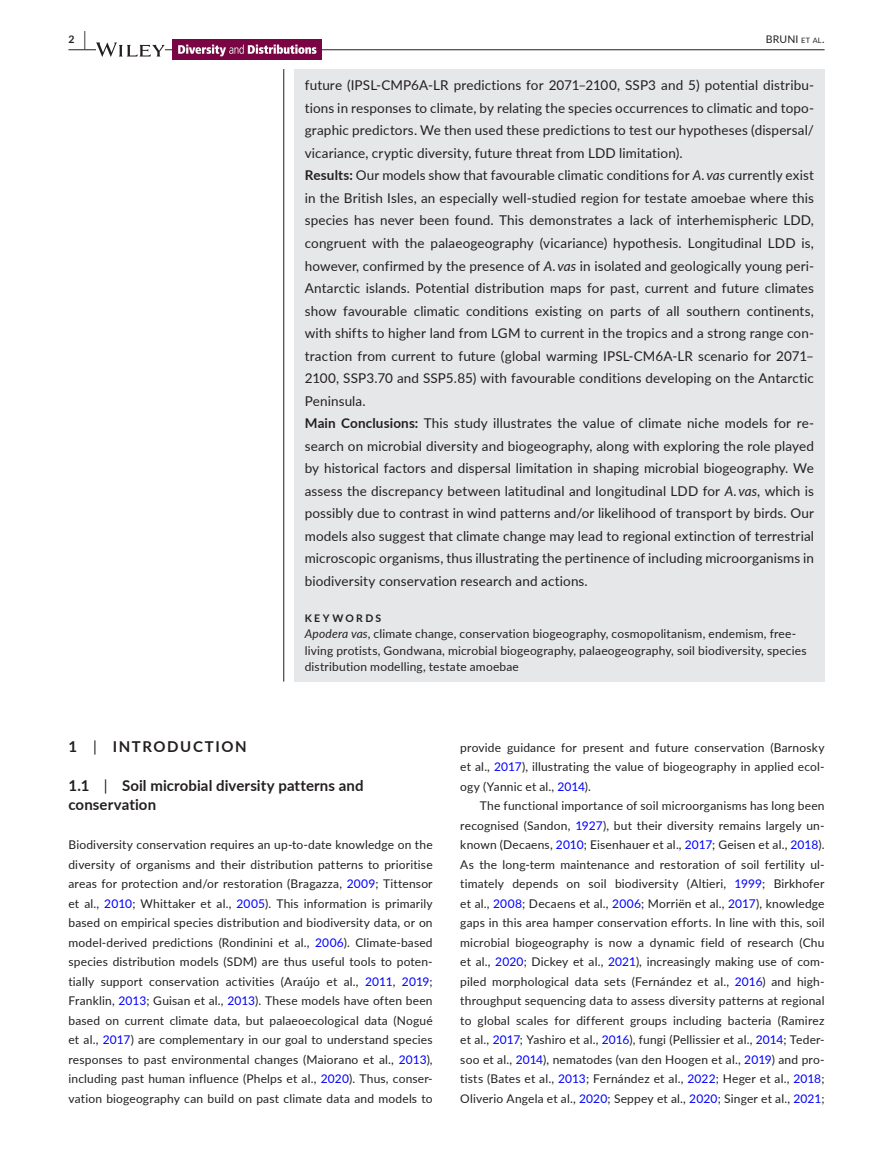
<style>
.page{position:relative;width:893px;height:1174px;background:#fff}
.page>*{position:absolute;margin:0;border:0;box-sizing:border-box;transform-origin:0 0}
.t1{font:700 15px/19.5px "Lato";letter-spacing:.01em;color:#231f20}
.t2{font:700 15px "Lato";letter-spacing:.105em;color:#231f20}
.t3{font:13.5px/22.5px "Lato";letter-spacing:.01em;color:#231f20}
.t4{font:12px/19.5px "Lato";letter-spacing:.015em;color:#231f20;text-align:justify}
.t5{font:700 10.5px "Lato";letter-spacing:.22em;color:#231f20}
.t6{font:10.5px "Lato";letter-spacing:.02em;color:#231f20}
.s1{font-size:19.5px}
.s2{font-size:7.35px}
.s3{font-weight:700}
.s4{font-style:italic}
.s5{font-weight:400}
.s6{color:#00f}
</style>
<div class="page">
<hr style="left:68px;top:49px;width:756px;height:1px;background:#231f20">
<svg style="left:96px;top:42px;width:69px;height:15px"></svg>
<img style="left:172px;top:39px;width:149px;height:21px">
<div style="left:294px;top:69px;width:530px;height:612px;background:#e6e7e9"></div>
<hr style="left:283px;top:69px;width:1px;height:612px;background:#231f20">
<p class="t5" style="left:68px;top:31px;width:19px">2 <span class="s1">|</span></p>
<p class="t6" style="left:766px;top:31px;width:60px">BRUNI <span class="s2">et al</span>.</p>
<p class="t3" style="left:305px;top:74px;width:511px">future (IPSL-CMP6A-LR predictions for 2071–2100, SSP3 and 5) potential distribu&shy;tions in responses to climate, by relating the species occurrences to climatic and topo&shy;graphic predictors. We then used these predictions to test our hypotheses (dispersal/ vicariance, cryptic diversity, future threat from LDD limitation).<br><span class="s3">Results:</span> Our models show that favourable climatic conditions for <span class="s4">A. vas</span> currently exist in the British Isles, an especially well-studied region for testate amoebae where this species has never been found. This demonstrates a lack of interhemispheric LDD, congruent with the palaeogeography (vicariance) hypothesis. Longitudinal LDD is, however, confirmed by the presence of <span class="s4">A. vas</span> in isolated and geologically young peri-Antarctic islands. Potential distribution maps for past, current and future climates show favourable climatic conditions existing on parts of all southern continents, with shifts to higher land from LGM to current in the tropics and a strong range con&shy;traction from current to future (global warming IPSL-CM6A-LR scenario for 2071– 2100, SSP3.70 and SSP5.85) with favourable conditions developing on the Antarctic Peninsula.<br><span class="s3">Main Conclusions:</span> This study illustrates the value of climate niche models for re&shy;search on microbial diversity and biogeography, along with exploring the role played by historical factors and dispersal limitation in shaping microbial biogeography. We assess the discrepancy between latitudinal and longitudinal LDD for <span class="s4">A. vas</span>, which is possibly due to contrast in wind patterns and/or likelihood of transport by birds. Our models also suggest that climate change may lead to regional extinction of terrestrial microscopic organisms, thus illustrating the pertinence of including microorganisms in biodiversity conservation research and actions.</p>
<p class="t5" style="left:305px;top:610px;width:78px">KEYWORDS</p>
<p class="t4" style="left:305px;top:625px;width:503px;line-height:16.5px;text-align:left"><span class="s4">Apodera vas</span>, climate change, conservation biogeography, cosmopolitanism, endemism, free&shy;living protists, Gondwana, microbial biogeography, palaeogeography, soil biodiversity, species distribution modelling, testate amoebae</p>
<p class="t2" style="left:68px;top:735px;width:180px">1 <span class="s5">|</span> INTRODUCTION</p>
<p class="t1" style="left:68px;top:775px;width:297px">1.1 <span class="s5">|</span> Soil microbial diversity patterns and conservation</p>
<p class="t4" style="left:68px;top:834px;width:366px">Biodiversity conservation requires an up-to-date knowledge on the diversity of organisms and their distribution patterns to prioritise areas for protection and/or restoration (Bragazza, <span class="s6">2009</span>; Tittensor et al., <span class="s6">2010</span>; Whittaker et al., <span class="s6">2005</span>). This information is primarily based on empirical species distribution and biodiversity data, or on model-derived predictions (Rondinini et al., <span class="s6">2006</span>). Climate-based species distribution models (SDM) are thus useful tools to poten&shy;tially support conservation activities (Araújo et al., <span class="s6">2011</span>, <span class="s6">2019</span>; Franklin, <span class="s6">2013</span>; Guisan et al., <span class="s6">2013</span>). These models have often been based on current climate data, but palaeoecological data (Nogué et al., <span class="s6">2017</span>) are complementary in our goal to understand species responses to past environmental changes (Maiorano et al., <span class="s6">2013</span>), including past human influence (Phelps et al., <span class="s6">2020</span>). Thus, conser&shy;vation biogeography can build on past climate data and models to</p>
<p class="t4" style="left:460px;top:737px;width:366px">provide guidance for present and future conservation (Barnosky et al., <span class="s6">2017</span>), illustrating the value of biogeography in applied ecol&shy;ogy (Yannic et al., <span class="s6">2014</span>).</p>
<p class="t4" style="left:460px;top:795px;width:366px;text-indent:20px">The functional importance of soil microorganisms has long been recognised (Sandon, <span class="s6">1927</span>), but their diversity remains largely un&shy;known (Decaens, <span class="s6">2010</span>; Eisenhauer et al., <span class="s6">2017</span>; Geisen et al., <span class="s6">2018</span>).<br>As the long-term maintenance and restoration of soil fertility ul&shy;timately depends on soil biodiversity (Altieri, <span class="s6">1999</span>; Birkhofer et al., <span class="s6">2008</span>; Decaens et al., <span class="s6">2006</span>; Morriën et al., <span class="s6">2017</span>), knowledge gaps in this area hamper conservation efforts. In line with this, soil microbial biogeography is now a dynamic field of research (Chu et al., <span class="s6">2020</span>; Dickey et al., <span class="s6">2021</span>), increasingly making use of com&shy;piled morphological data sets (Fernández et al., <span class="s6">2016</span>) and high&shy;throughput sequencing data to assess diversity patterns at regional to global scales for different groups including bacteria (Ramirez et al., <span class="s6">2017</span>; Yashiro et al., <span class="s6">2016</span>), fungi (Pellissier et al., <span class="s6">2014</span>; Teder&shy;soo et al., <span class="s6">2014</span>), nematodes (van den Hoogen et al., <span class="s6">2019</span>) and pro&shy;tists (Bates et al., <span class="s6">2013</span>; Fernández et al., <span class="s6">2022</span>; Heger et al., <span class="s6">2018</span>; Oliverio Angela et al., <span class="s6">2020</span>; Seppey et al., <span class="s6">2020</span>; Singer et al., <span class="s6">2021</span>;</p>
</div>
